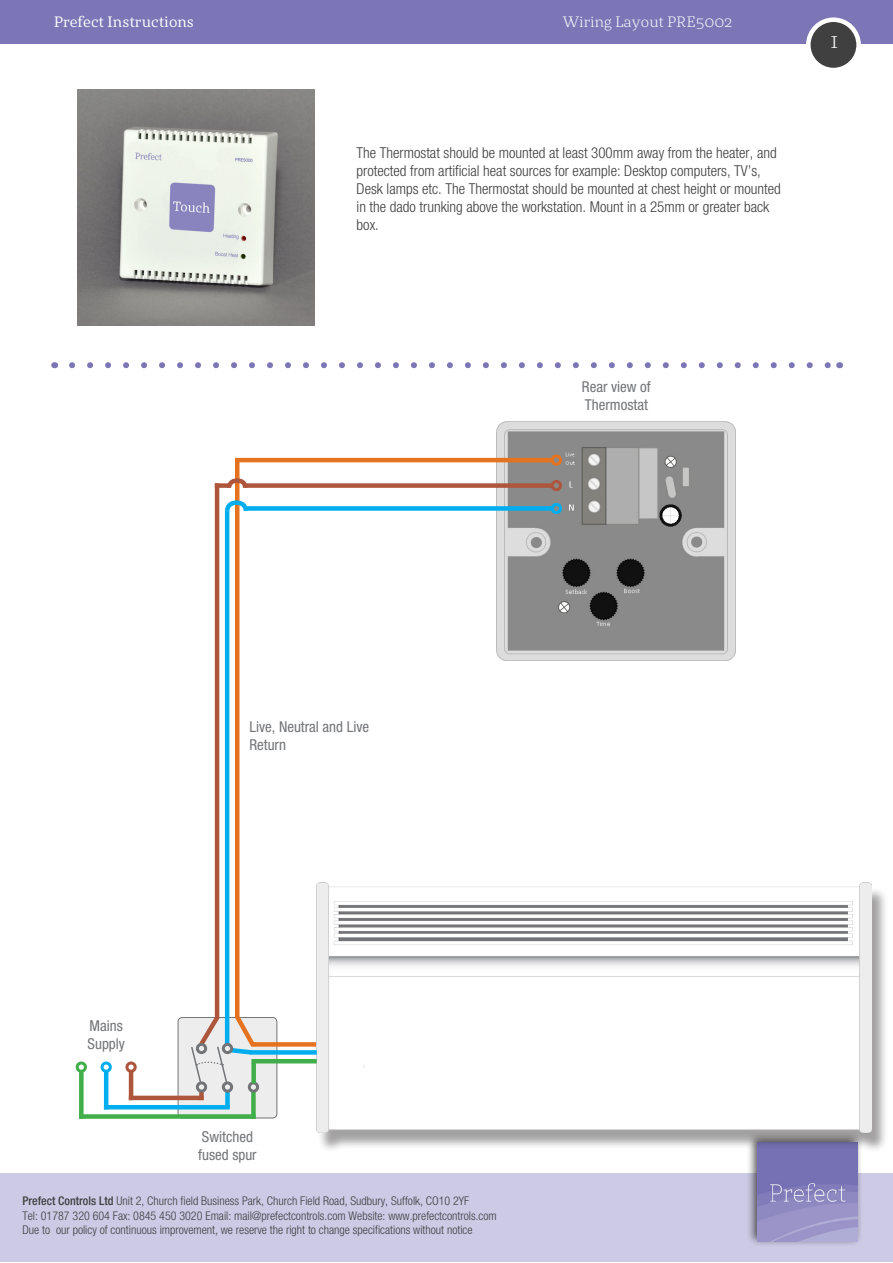
<style>
.page{position:relative;width:893px;height:1263px;background:#fff}
.page>*{position:absolute;margin:0;border:0;box-sizing:border-box;transform-origin:0 0}
.t1{font:300 21px "St Marie";color:#fff}
.t2{font:300 condensed 15px/18px "Helvetica Neue";color:#3e3e3f}
.t3{font:condensed 15px/18px "Helvetica Neue";color:#727477}
.t4{font:15px "St Marie";color:#fff}
.t5{font:300 15px "St Marie";color:#fff}
.t6{font:300 condensed 12px "Helvetica Neue";color:#3e3e3f}
.s1{font-weight:500}
</style>
<div class="page">
<div style="left:178px;top:1017px;width:99px;height:101px;background:#ededed;border-radius:4px"></div>
<div style="left:178px;top:1017px;width:99px;height:101px;border:1px solid #727477;border-radius:4px"></div>
<img style="left:497px;top:422px;width:239px;height:239px">
<div style="left:0;top:1173px;width:893px;height:89px;background:#cccae5"></div>
<div style="left:0;top:0;width:893px;height:44px;background:#7c76b7"></div>
<div style="left:808px;top:20px;width:51px;height:50px;background:#404041;border-radius:50%"></div>
<div style="left:806px;top:17px;width:55px;height:55px;border:4px solid #fff;border-radius:50%"></div>
<div style="left:746px;top:1131px;width:117px;height:115px;background:#231f20;opacity:.75"></div>
<img style="left:757px;top:1153px;width:100px;height:88px">
<img style="left:78px;top:89px;width:236px;height:236px">
<svg style="left:72px;top:362px;width:758px;height:6px"></svg>
<div style="left:125px;top:1061px;width:12px;height:12px;border:3px solid #ae563c;border-radius:50%"></div>
<div style="left:101px;top:1061px;width:11px;height:12px;border:3px solid #00aeef;border-radius:50%"></div>
<hr style="left:129px;top:1071px;width:4px;height:29px;background:#ae563c">
<div style="left:551px;top:454px;width:11px;height:12px;border:3px solid #e5721e;border-radius:50%"></div>
<div style="left:551px;top:480px;width:11px;height:11px;border:3px solid #ae563c;border-radius:50%"></div>
<svg style="left:235px;top:457px;width:86px;height:592px"></svg>
<hr style="left:129px;top:1096px;width:75px;height:4px;background:#ae563c">
<div style="left:244px;top:506px;width:309px;height:5px;background:#00aeef"></div>
<hr style="left:104px;top:1070px;width:4px;height:39px;background:#00aeef">
<hr style="left:235px;top:458px;width:318px;height:4px;background:#e5721e">
<div style="left:551px;top:503px;width:11px;height:11px;border:3px solid #00aeef;border-radius:50%"></div>
<div style="left:243px;top:483px;width:310px;height:5px;background:#ae563c"></div>
<div style="left:317px;top:886px;width:571px;height:267px;background:#231f20;opacity:.42"></div>
<img style="left:317px;top:882px;width:555px;height:250px">
<div style="left:199px;top:1091px;width:5px;height:9px;background:#ae563c"></div>
<div style="left:225px;top:1091px;width:5px;height:17px;background:#00aeef"></div>
<hr style="left:104px;top:1105px;width:126px;height:4px;background:#00aeef">
<div style="left:251px;top:1091px;width:5px;height:28px;background:#40ae49"></div>
<div style="left:79px;top:1114px;width:177px;height:5px;background:#40ae49"></div>
<div style="left:79px;top:1071px;width:5px;height:48px;background:#40ae49"></div>
<div style="left:76px;top:1061px;width:11px;height:12px;border:3px solid #40ae49;border-radius:50%"></div>
<div style="left:196px;top:1081px;width:11px;height:12px;border:3px solid #727477;border-radius:50%"></div>
<div style="left:222px;top:1081px;width:11px;height:12px;border:3px solid #727477;border-radius:50%"></div>
<div style="left:248px;top:1081px;width:11px;height:12px;border:3px solid #727477;border-radius:50%"></div>
<div style="left:250px;top:1050px;width:67px;height:5px;background:#00aeef"></div>
<svg style="left:190px;top:476px;width:66px;height:609px"></svg>
<div style="left:222px;top:1043px;width:11px;height:11px;border:3px solid #727477;border-radius:50%"></div>
<div style="left:251px;top:1062px;width:5px;height:21px;background:#40ae49"></div>
<hr style="left:251px;top:1059px;width:66px;height:4px;background:#40ae49">
<p class="t4" style="left:54px;top:12px;width:141px">Prefect Instructions</p>
<p class="t5" style="left:563px;top:13px;width:171px">Wiring Layout PRE5002</p>
<p class="t2" style="left:357px;top:143px;width:426px">The Thermostat should be mounted at least 300mm away from the heater, and protected from artificial heat sources for example: Desktop computers, TV’s, Desk lamps etc. The Thermostat should be mounted at chest height or mounted in the dado trunking above the workstation. Mount in a 25mm or greater back box.</p>
<p class="t1" style="left:830px;top:28px;width:10px">1</p>
<p class="t3" style="left:582px;top:377px;width:70px">Rear view of<br>Thermostat</p>
<p class="t3" style="left:249px;top:717px;width:121px">Live, Neutral and Live<br>Return</p>
<p class="t3" style="left:90px;top:1017px;width:35px">Mains</p>
<p class="t3" style="left:88px;top:1035px;width:39px">Supply</p>
<p class="t3" style="left:202px;top:1127px;width:53px">Switched</p>
<p class="t3" style="left:198px;top:1145px;width:60px">fused spur</p>
<p class="t6" style="left:22px;top:1194px;width:448px"><span class="s1">Prefect Controls Ltd</span> Unit 2, Church field Business Park, Church Field Road, Sudbury, Suffolk, CO10 2YF</p>
<p class="t6" style="left:22px;top:1209px;width:476px">Tel: 01787 320 604 Fax: 0845 450 3020 Email: mail@prefectcontrols.com Website: www.prefectcontrols.com</p>
<p class="t6" style="left:22px;top:1223px;width:452px">Due to our policy of continuous improvement, we reserve the right to change specifications without notice</p>
</div>
